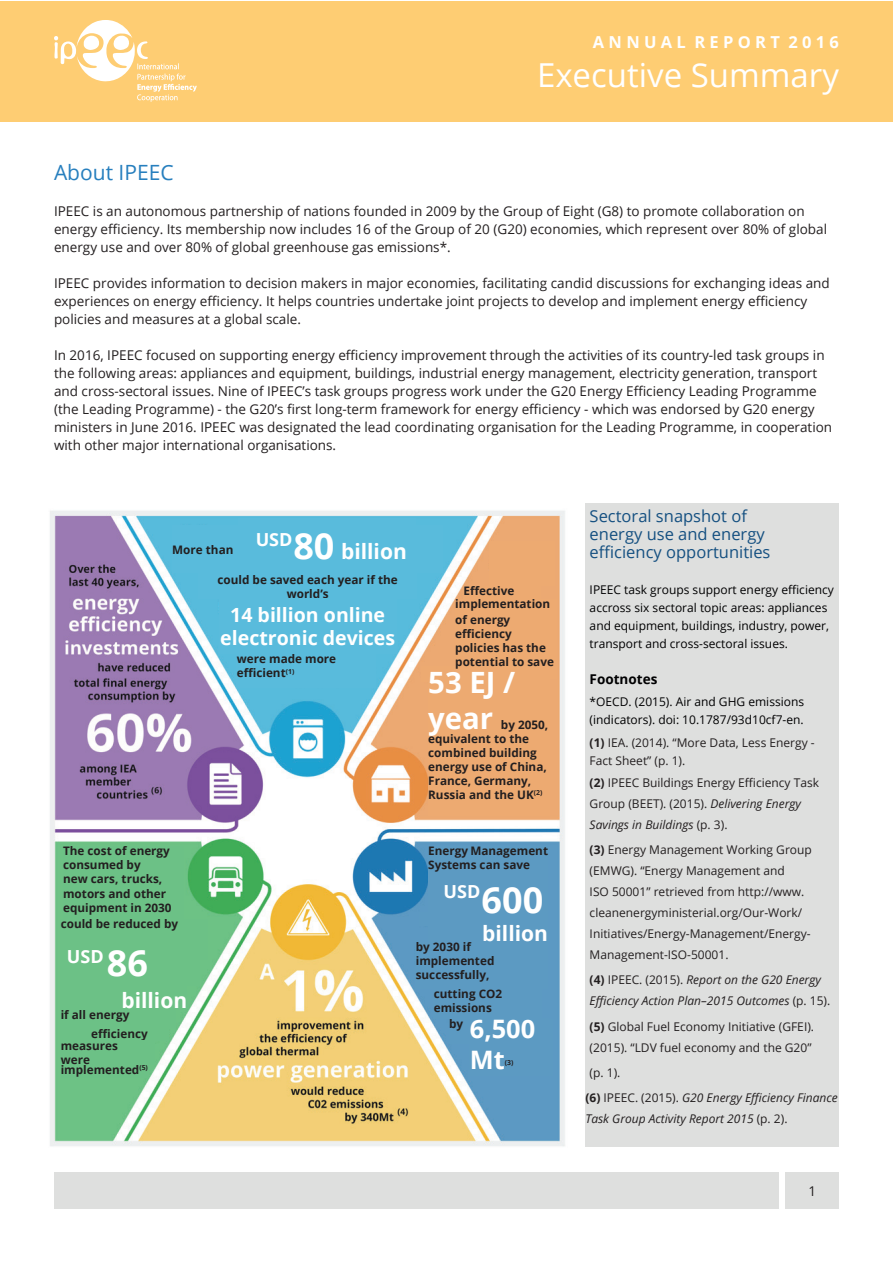
<style>
.page{position:relative;width:893px;height:1263px;background:#fff}
.page>*{position:absolute;margin:0;border:0;box-sizing:border-box;transform-origin:0 0}
.t1{font:700 36px "Open Sans";color:#fff}
.t2{font:33px "Open Sans";color:#fff}
.t3{font:700 29.4px/35.2px "Open Sans";color:#fff}
.t4{font:700 25.35px/30.5px "Open Sans";color:#fff;text-align:center}
.t5{font:700 21px "Open Sans";color:#fff}
.t6{font:21px "Open Sans";color:#277fbe}
.t7{font:700 19.5px/23.4px "Open Sans";color:#fff;text-align:center}
.t8{font:700 18px "Open Sans";color:#000}
.t9{font:700 18px "Open Sans";color:#fff}
.t10{font:16.5px/18px "Open Sans";color:#155081}
.t11{font:700 16.5px "Open Sans";color:#fff}
.t12{font:13.5px/18px "Open Sans";color:#231f20}
.t13{font:700 13.5px "Open Sans";color:#000001}
.t14{font:12px/21px "Open Sans";color:#231f20}
.t15{font:12px/18px "Open Sans";color:#000001}
.t16{font:italic 12px/21px "Open Sans";color:#231f20}
.t17{font:700 11.7px/14.1px "Open Sans";color:#231f20}
.t18{font:700 6.9px "Open Sans";color:#231f20}
.s1{font-size:36px}
.s2{font-weight:700}
.s3{font-style:italic}
.s4{font-weight:700;font-style:normal}
.s5{font-style:normal}
</style>
<div class="page">
<div style="left:0;top:1px;width:893px;height:120px;background:#fecd73"></div>
<div style="left:54px;top:1172px;width:724px;height:37px;background:#dedfde"></div>
<div style="left:786px;top:1172px;width:53px;height:37px;background:#dedfde"></div>
<svg style="left:54px;top:20px;width:143px;height:82px"></svg>
<div style="left:585px;top:504px;width:254px;height:643px;background:#dedfde"></div>
<img style="left:50px;top:511px;width:515px;height:636px">
<div style="left:172px;top:525px;width:271px;height:48px;background:#59bbdc"></div>
<div style="left:199px;top:573px;width:218px;height:26px;background:#59bbdc"></div>
<div style="left:238px;top:518px;width:178px;height:55px;background:#59bbdc"></div>
<div style="left:237px;top:654px;width:139px;height:34px;background:#59bbdc"></div>
<div style="left:63px;top:846px;width:121px;height:73px;background:#6cc186"></div>
<div style="left:61px;top:939px;width:139px;height:46px;background:#6cc186"></div>
<div style="left:61px;top:919px;width:147px;height:20px;background:#6cc186"></div>
<div style="left:61px;top:1010px;width:115px;height:18px;background:#6cc186"></div>
<div style="left:61px;top:985px;width:126px;height:25px;background:#6cc186"></div>
<div style="left:61px;top:1028px;width:108px;height:13px;background:#6cc186"></div>
<div style="left:428px;top:846px;width:120px;height:123px;background:#5c9ac2"></div>
<div style="left:416px;top:942px;width:132px;height:47px;background:#5c9ac2"></div>
<div style="left:419px;top:912px;width:9px;height:14px;background:#5c9ac2"></div>
<div style="left:434px;top:989px;width:108px;height:30px;background:#5c9ac2"></div>
<div style="left:449px;top:1019px;width:99px;height:25px;background:#5c9ac2"></div>
<div style="left:470px;top:1019px;width:83px;height:57px;background:#5c9ac2"></div>
<div style="left:421px;top:666px;width:120px;height:16px;background:#edaa71"></div>
<div style="left:464px;top:586px;width:77px;height:80px;background:#edaa71"></div>
<div style="left:489px;top:541px;width:65px;height:45px;background:#edaa71"></div>
<div style="left:455px;top:599px;width:102px;height:16px;background:#edaa71"></div>
<div style="left:455px;top:615px;width:102px;height:64px;background:#edaa71"></div>
<div style="left:428px;top:671px;width:122px;height:145px;background:#edaa71"></div>
<div style="left:219px;top:598px;width:178px;height:56px;background:#59bbdc"></div>
<div style="left:199px;top:939px;width:9px;height:20px;background:#6cc186"></div>
<div style="left:61px;top:1041px;width:94px;height:24px;background:#6cc186"></div>
<div style="left:61px;top:1065px;width:88px;height:12px;background:#6cc186"></div>
<p class="t11" style="left:593px;top:30px;width:248px">A N N U A L R E P O R T 2 0 1 6</p>
<h2 class="t2" style="left:537px;top:53px;width:303px">Executive Summary</h2>
<h3 class="t6" style="left:54px;top:158px;width:121px">About IPEEC</h3>
<p class="t12" style="left:54px;top:202px;width:775px">IPEEC is an autonomous partnership of nations founded in 2009 by the Group of Eight (G8) to promote collaboration on energy efficiency. Its membership now includes 16 of the Group of 20 (G20) economies, which represent over 80% of global energy use and over 80% of global greenhouse gas emissions*.</p>
<p class="t12" style="left:54px;top:274px;width:777px">IPEEC provides information to decision makers in major economies, facilitating candid discussions for exchanging ideas and experiences on energy efficiency. It helps countries undertake joint projects to develop and implement energy efficiency policies and measures at a global scale.</p>
<p class="t12" style="left:54px;top:346px;width:780px">In 2016, IPEEC focused on supporting energy efficiency improvement through the activities of its country-led task groups in the following areas: appliances and equipment, buildings, industrial energy management, electricity generation, transport and cross-sectoral issues. Nine of IPEEC’s task groups progress work under the G20 Energy Efficiency Leading Programme (the Leading Programme) - the G20’s first long-term framework for energy efficiency - which was endorsed by G20 energy ministers in June 2016. IPEEC was designated the lead coordinating organisation for the Leading Programme, in cooperation with other major international organisations.</p>
<h3 class="t5" style="left:293px;top:537px;width:115px"><span class="s1">80</span> billion</h3>
<h3 class="t9" style="left:256px;top:527px;width:38px">USD</h3>
<p class="t17" style="left:172px;top:542px;width:63px">More than</p>
<p class="t17" style="left:218px;top:572px;width:182px;text-align:center">could be saved each year if the world’s</p>
<h3 class="t7" style="left:220px;top:603px;width:176px">14 billion online electronic devices</h3>
<p class="t17" style="left:237px;top:652px;width:101px">were made more efficient<sup>(1)</sup></p>
<p class="t17" style="left:455px;top:584px;width:97px;line-height:12.8px;text-indent:8px">Effective implementation</p>
<p class="t17" style="left:455px;top:612px;width:100px">of energy efficiency policies has the potential to save</p>
<h3 class="t3" style="left:428px;top:664px;width:88px">53 EJ / year</h3>
<p class="t17" style="left:428px;top:717px;width:122px;text-indent:73px">by 2050, equivalent to the combined building energy use of China,<br>France, Germany,<br>Russia and the UK<sup>(2)</sup></p>
<p class="t17" style="left:63px;top:844px;width:110px">The cost of energy consumed by<br>new cars, trucks, motors and other equipment in 2030</p>
<h1 class="t1" style="left:107px;top:938px;width:43px">86</h1>
<p class="t17" style="left:61px;top:916px;width:119px">could be reduced by</p>
<h3 class="t9" style="left:67px;top:943px;width:38px">USD</h3>
<h3 class="t5" style="left:121px;top:985px;width:67px">billion</h3>
<p class="t17" style="left:91px;top:1026px;width:58px">efficiency</p>
<p class="t17" style="left:61px;top:1007px;width:70px">if all energy</p>
<p class="t17" style="left:61px;top:1038px;width:59px">measures were</p>
<p class="t17" style="left:61px;top:1062px;width:89px">implemented<sup>(5)</sup></p>
<p class="t17" style="left:428px;top:844px;width:121px">Energy Management<br>Systems can save</p>
<h1 class="t1" style="left:482px;top:874px;width:63px">600</h1>
<h3 class="t5" style="left:482px;top:919px;width:67px">billion</h3>
<h3 class="t8" style="left:428px;top:944px;width:108px">could be sa-</h3>
<h3 class="t9" style="left:444px;top:879px;width:38px">USD</h3>
<p class="t17" style="left:416px;top:940px;width:80px">by 2030 if implemented successfully,</p>
<p class="t17" style="left:434px;top:986px;width:70px">cutting CO2 emissions</p>
<h3 class="t4" style="left:449px;top:1013px;width:88px"><sup>by</sup> 6,500<br>Mt</h3>
<p class="t18" style="left:505px;top:1057px;width:10px">(3)</p>
<p class="t10" style="left:590px;top:507px;width:182px">Sectoral snapshot of energy use and energy efficiency opportunities</p>
<p class="t15" style="left:590px;top:580px;width:246px">IPEEC task groups support energy efficiency accross six sectoral topic areas: appliances and equipment, buildings, industry, power, transport and cross-sectoral issues.</p>
<p class="t13" style="left:590px;top:670px;width:69px">Footnotes</p>
<p class="t15" style="left:590px;top:693px;width:216px">*OECD. (2015). Air and GHG emissions (indicators). doi: 10.1787/93d10cf7-en.</p>
<p class="t14" style="left:590px;top:733px;width:227px;line-height:18px"><span class="s2">(1)</span> IEA. (2014). “More Data, Less Energy -<br>Fact Sheet” (p. 1).</p>
<p class="t14" style="left:590px;top:772px;width:231px"><span class="s2">(2)</span> IPEEC Buildings Energy Efficiency Task<br>Group (BEET). (2015). <span class="s3">Delivering Energy<br>Savings in Buildings</span> (p. 3).</p>
<p class="t14" style="left:590px;top:839px;width:224px"><span class="s2">(3)</span> Energy Management Working Group (EMWG). “Energy Management and<br>ISO 50001” retrieved from http://www. cleanenergyministerial.org/Our-Work/ Initiatives/Energy-Management/Energy-Management-ISO-50001.</p>
<p class="t16" style="left:590px;top:969px;width:242px"><span class="s4">(4)</span> <span class="s5">IPEEC. (2015).</span> Report on the G20 Energy<br>Efficiency Action Plan–2015 Outcomes <span class="s5">(p. 15).</span></p>
<p class="t14" style="left:590px;top:1015px;width:226px"><span class="s2">(5)</span> Global Fuel Economy Initiative (GFEI). (2015). “LDV fuel economy and the G20”</p>
<p class="t16" style="left:585px;top:1059px;width:254px;line-height:25.2px;text-indent:4px"><span class="s5">(p. 1).<br></span><span class="s4">(6)</span> <span class="s5">IPEEC. (2015).</span> G20 Energy Efficiency Finance</p>
<p class="t16" style="left:585px;top:1108px;width:204px">Task Group Activity Report 2015 <span class="s5">(p. 2).</span></p>
<p class="t12" style="left:808px;top:1181px;width:9px">1</p>
</div>
